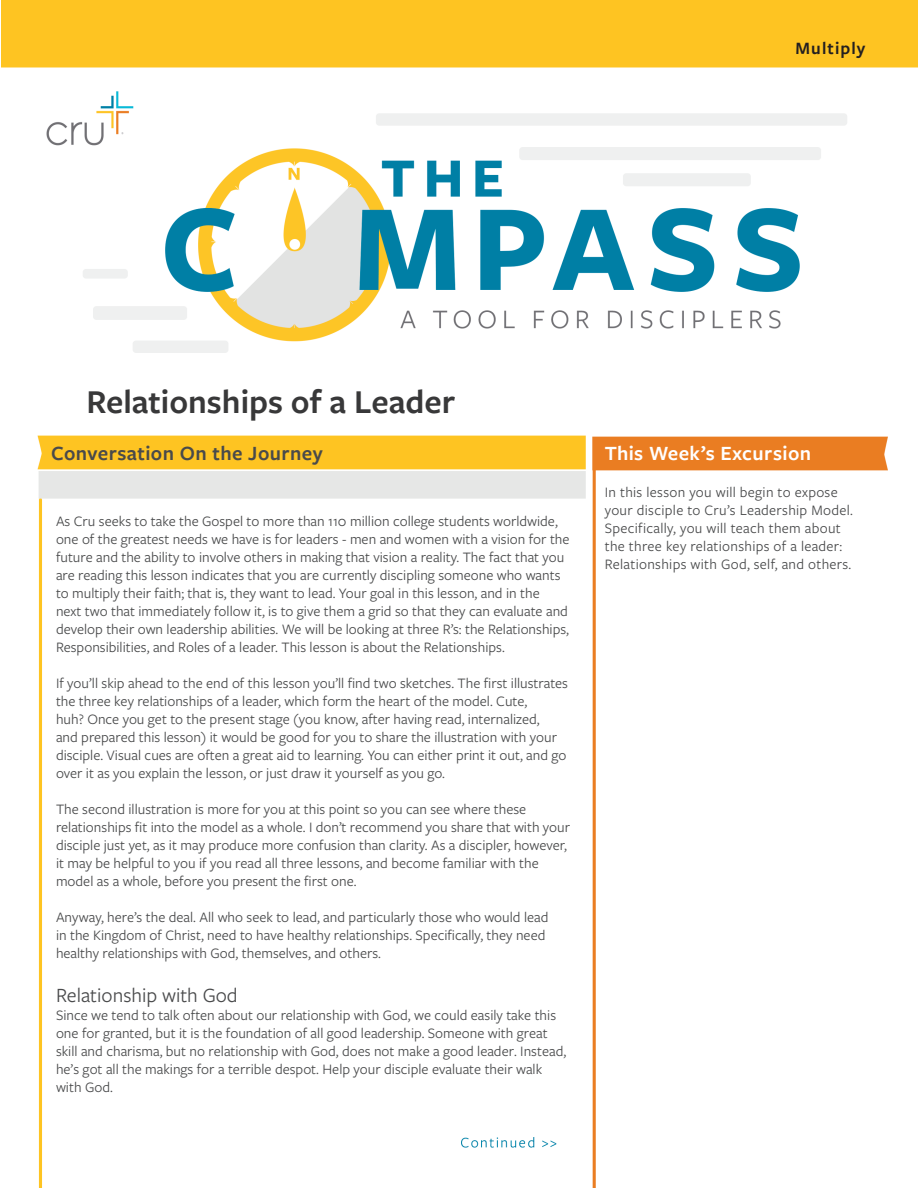
<style>
.page{position:relative;width:918px;height:1188px;background:#fff}
.page>*{position:absolute;margin:0;border:0;box-sizing:border-box;transform-origin:0 0}
.t1{font:600 34.65px "Freight Sans Pro";color:#383839}
.t2{font:600 21px "Freight Sans Pro";letter-spacing:.02em;color:#494a4b}
.t3{font:21px "Freight Sans Pro";color:#494a4b}
.t4{font:600 21px "Freight Sans Pro";letter-spacing:.02em;color:#fff}
.t5{font:600 18px "Freight Sans Pro";letter-spacing:.06em;color:#231f20}
.t6{font:15px/18px "Freight Sans Pro";color:#494a4b}
.t7{font:15px/18px "Freight Sans Pro";letter-spacing:.02em;color:#494a4b}
</style>
<div class="page">
<img style="left:2px;top:0;width:916px;height:1188px">
<p class="t5" style="left:796px;top:36px;width:71px">Multiply</p>
<p class="t1" style="left:86px;top:378px;width:370px">Relationships of a Leader</p>
<p class="t2" style="left:51px;top:439px;width:273px">Conversation On the Journey</p>
<p class="t6" style="left:56px;top:512px;width:515px">As Cru seeks to take the Gospel to more than 110 million college students worldwide, one of the greatest needs we have is for leaders - men and women with a vision for the future and the ability to involve others in making that vision a reality. The fact that you are reading this lesson indicates that you are currently discipling someone who wants to multiply their faith; that is, they want to lead. Your goal in this lesson, and in the<br>next two that immediately follow it, is to give them a grid so that they can evaluate and develop their own leadership abilities. We will be looking at three R’s: the Relationships, Responsibilities, and Roles of a leader. This lesson is about the Relationships.</p>
<p class="t6" style="left:56px;top:674px;width:514px">If you’ll skip ahead to the end of this lesson you’ll find two sketches. The first illustrates the three key relationships of a leader, which form the heart of the model. Cute,<br>huh? Once you get to the present stage (you know, after having read, internalized,<br>and prepared this lesson) it would be good for you to share the illustration with your disciple. Visual cues are often a great aid to learning. You can either print it out, and go over it as you explain the lesson, or just draw it yourself as you go.</p>
<p class="t6" style="left:56px;top:800px;width:516px">The second illustration is more for you at this point so you can see where these relationships fit into the model as a whole. I don’t recommend you share that with your disciple just yet, as it may produce more confusion than clarity. As a discipler, however, it may be helpful to you if you read all three lessons, and become familiar with the model as a whole, before you present the first one.</p>
<p class="t6" style="left:56px;top:908px;width:494px">Anyway, here’s the deal. All who seek to lead, and particularly those who would lead in the Kingdom of Christ, need to have healthy relationships. Specifically, they need healthy relationships with God, themselves, and others.</p>
<p class="t3" style="left:56px;top:981px;width:183px">Relationship with God</p>
<p class="t6" style="left:56px;top:1005px;width:512px">Since we tend to talk often about our relationship with God, we could easily take this one for granted, but it is the foundation of all good leadership. Someone with great skill and charisma, but no relationship with God, does not make a good leader. Instead, he’s got all the makings for a terrible despot. Help your disciple evaluate their walk with God.</p>
<p class="t4" style="left:605px;top:439px;width:208px">This Week’s Excursion</p>
<p class="t7" style="left:605px;top:482px;width:250px">In this lesson you will begin to expose your disciple to Cru’s Leadership Model.<br>Specifically, you will teach them about the three key relationships of a leader:<br>Relationships with God, self, and others.</p>
</div>
